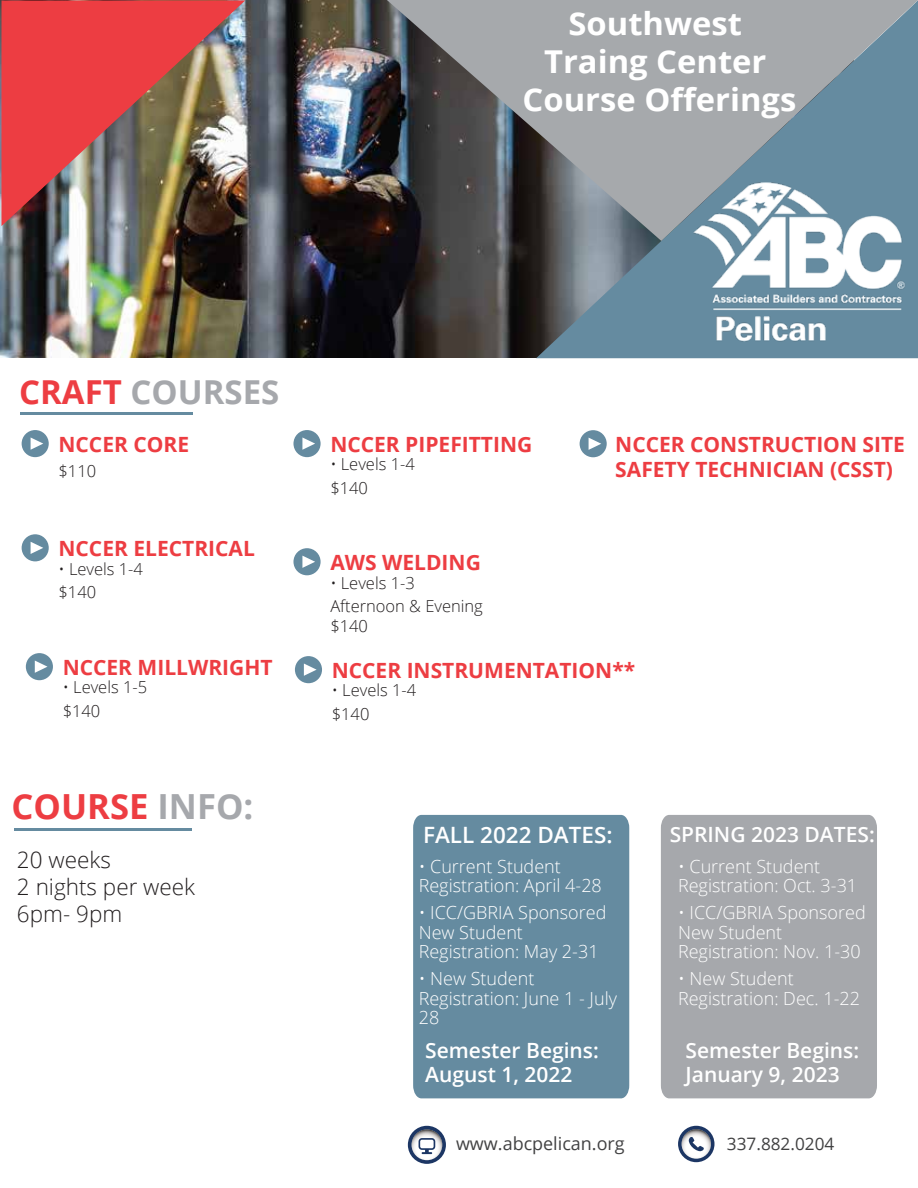
<style>
.page{position:relative;width:918px;height:1188px;background:#fff}
.page>*{position:absolute;margin:0;border:0;box-sizing:border-box;transform-origin:0 0}
.t1{font:700 34.65px "Open Sans";color:#ed3d42}
.t2{font:700 33px "Open Sans";color:#a6a8ac}
.t3{font:700 31.5px/37.8px "Open Sans";color:#fff;text-align:center;scale:1.04 1}
.t4{font:300 22.5px/27px "Open Sans";color:#231f20}
.t5{font:600 22.5px "Open Sans";color:#fff}
.t6{font:700 21px/25.2px "Open Sans";color:#ed3d42}
.t7{font:600 21px/24px "Open Sans";color:#fff}
.t8{font:300 18px/19.5px "Open Sans";color:#fff}
.t9{font:18px "Open Sans";color:#414142}
.t10{font:17.25px "Open Sans";color:#414142}
.t11{font:300 16.5px/19.8px "Open Sans";color:#231f20}
.s1{color:#ed3d42}
.s2{color:#a6a8ac}
</style>
<div class="page">
<img style="left:1px;top:0;width:535px;height:358px">
<svg style="left:536px;top:241px;width:111px;height:117px;background:#657884"></svg>
<img style="left:1px;top:0;width:244px;height:226px">
<svg style="left:387px;top:0;width:531px;height:241px;background:#80868b"></svg>
<div style="left:413px;top:815px;width:216px;height:283px;background:#658ba0"></div>
<div style="left:661px;top:815px;width:216px;height:283px;background:#a6a8ac"></div>
<hr style="left:21px;top:413px;width:172px;height:2px;background:#658ba0">
<img style="left:647px;top:148px;width:271px;height:211px">
<svg style="left:22px;top:430px;width:27px;height:27px"></svg>
<svg style="left:22px;top:534px;width:27px;height:27px"></svg>
<svg style="left:26px;top:653px;width:27px;height:27px"></svg>
<svg style="left:295px;top:656px;width:27px;height:27px"></svg>
<svg style="left:293px;top:430px;width:28px;height:27px"></svg>
<svg style="left:293px;top:548px;width:28px;height:27px"></svg>
<hr style="left:14px;top:828px;width:177px;height:2px;background:#658ba0">
<svg style="left:580px;top:430px;width:27px;height:27px"></svg>
<svg style="left:678px;top:1126px;width:36px;height:36px"></svg>
<svg style="left:682px;top:1129px;width:29px;height:30px"></svg>
<svg style="left:689px;top:1137px;width:15px;height:14px"></svg>
<svg style="left:408px;top:1126px;width:38px;height:38px"></svg>
<svg style="left:412px;top:1129px;width:30px;height:31px"></svg>
<svg style="left:419px;top:1138px;width:16px;height:16px"></svg>
<h3 class="t3" style="left:523px;top:4px;width:265px">Southwest<br>Traing Center<br>Course Offerings</h3>
<h2 class="t2" style="left:19px;top:369px;width:262px"><span class="s1">CRAFT</span> COURSES</h2>
<p class="t6" style="left:59px;top:431px;width:132px">NCCER CORE</p>
<p class="t11" style="left:59px;top:461px;width:39px">$110</p>
<p class="t6" style="left:59px;top:535px;width:198px">NCCER ELECTRICAL</p>
<p class="t11" style="left:59px;top:581px;width:39px">$140</p>
<p class="t11" style="left:59px;top:558px;width:86px">• Levels 1-4</p>
<p class="t6" style="left:63px;top:654px;width:211px">NCCER MILLWRIGHT</p>
<p class="t11" style="left:63px;top:700px;width:39px">$140</p>
<p class="t11" style="left:63px;top:677px;width:86px">• Levels 1-5</p>
<h1 class="t1" style="left:11px;top:782px;width:243px">COURSE <span class="s2">INFO:</span></h1>
<p class="t4" style="left:17px;top:846px;width:180px">20 weeks<br>2 nights per week<br>6pm- 9pm</p>
<p class="t6" style="left:330px;top:431px;width:204px">NCCER PIPEFITTING</p>
<p class="t11" style="left:330px;top:477px;width:39px">$140</p>
<p class="t11" style="left:330px;top:454px;width:86px">• Levels 1-4</p>
<p class="t6" style="left:330px;top:549px;width:152px">AWS WELDING</p>
<p class="t11" style="left:330px;top:595px;width:154px">Afternoon &amp; Evening $140</p>
<p class="t11" style="left:330px;top:572px;width:86px">• Levels 1-3</p>
<p class="t6" style="left:615px;top:431px;width:291px">NCCER CONSTRUCTION SITE<br>SAFETY TECHNICIAN (CSST)</p>
<p class="t6" style="left:332px;top:657px;width:305px">NCCER INSTRUMENTATION**</p>
<p class="t11" style="left:332px;top:703px;width:39px">$140</p>
<p class="t11" style="left:332px;top:680px;width:86px">• Levels 1-4</p>
<p class="t5" style="left:423px;top:819px;width:191px">FALL 2022 DATES:</p>
<p class="t8" style="left:419px;top:856px;width:185px">• Current Student<br>Registration: April 4-28</p>
<p class="t8" style="left:419px;top:903px;width:189px">• ICC/GBRIA Sponsored<br>New Student<br>Registration: May 2-31</p>
<p class="t8" style="left:419px;top:969px;width:200px">• New Student<br>Registration: June 1 - July<br>28</p>
<p class="t7" style="left:425px;top:1038px;width:175px">Semester Begins:<br>August 1, 2022</p>
<p class="t7" style="left:670px;top:821px;width:207px">SPRING 2023 DATES:</p>
<p class="t8" style="left:678px;top:856px;width:181px">• Current Student<br>Registration: Oct. 3-31</p>
<p class="t8" style="left:678px;top:903px;width:189px">• ICC/GBRIA Sponsored<br>New Student<br>Registration: Nov. 1-30</p>
<p class="t8" style="left:678px;top:969px;width:183px">• New Student<br>Registration: Dec. 1-22</p>
<p class="t7" style="left:686px;top:1038px;width:175px">Semester Begins:<br>January 9, 2023</p>
<p class="t9" style="left:456px;top:1131px;width:170px">www.abcpelican.org</p>
<p class="t10" style="left:727px;top:1132px;width:109px">337.882.0204</p>
</div>
